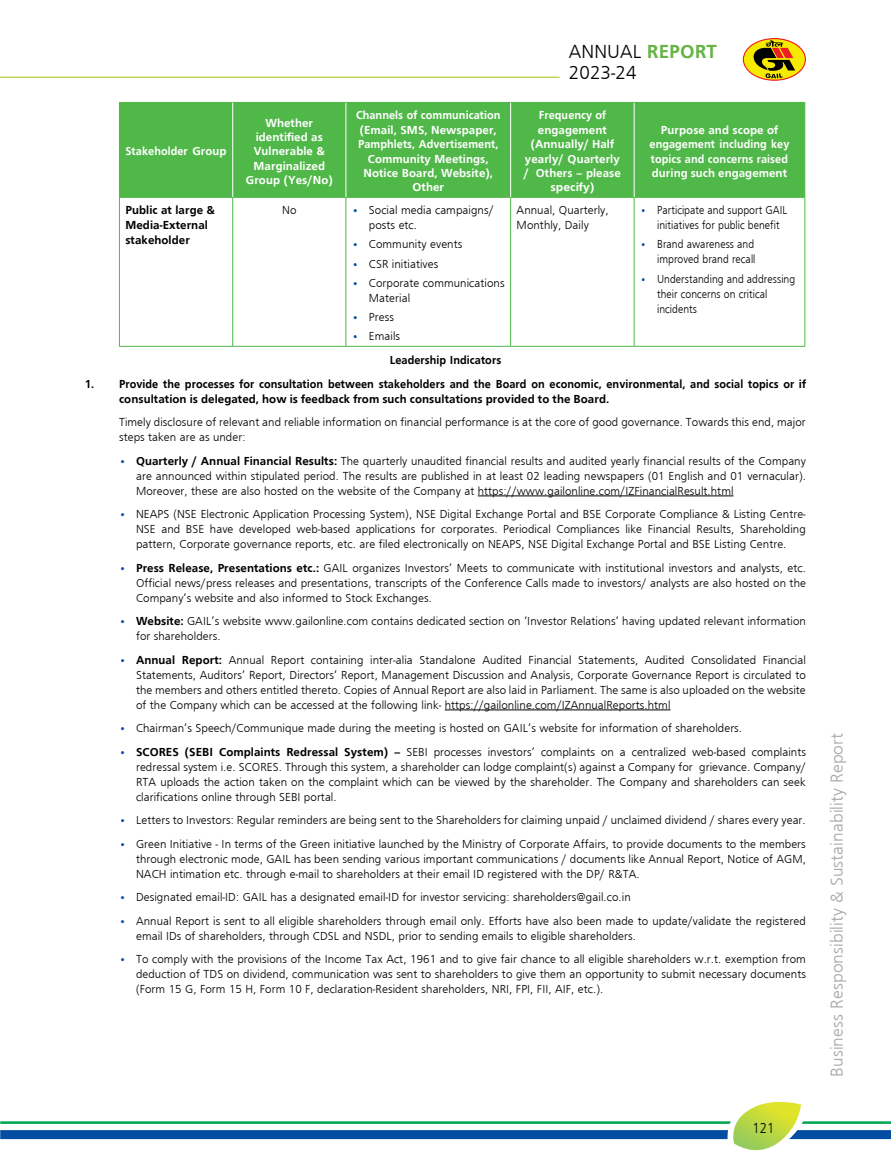
<style>
.page{position:relative;width:891px;height:1161px;background:#fff}
.page>*{position:absolute;margin:0;border:0;box-sizing:border-box;transform-origin:0 0}
.t1{font:300 19.5px/21px "Frugal Sans";letter-spacing:.005em;color:#000}
.t2{font:300 18px "Frugal Sans";letter-spacing:.005em;color:#a7a9ac}
.t3{font:300 15px "Frugal Sans";color:#000;scale:.9 1}
.t4{font:300 12px/15px "Frugal Sans";letter-spacing:.005em;color:#000;text-align:justify}
.t5{font:700 12px/15px "Frugal Sans";letter-spacing:.005em;color:#000;scale:.95 1}
.t6{font:700 12px/14.4px "Frugal Sans";letter-spacing:.005em;color:#fff;text-align:center;scale:.95 1}
.t7{font:300 12px/15px "Frugal Sans";letter-spacing:.005em;color:#000;scale:.9 1}
.t8{font:700 12px/14.4px "Frugal Sans";letter-spacing:.005em;color:#fff;text-align:center}
.t9{font:700 12px/15px "Frugal Sans";letter-spacing:.005em;color:#000}
.s1{font-weight:700;color:#66b445}
.s2{color:#034ea2}
.s3{font-weight:700;color:#034ea2}
.s4{font-weight:700}
</style>
<div class="page">
<hr style="left:0;top:77px;width:560px;height:1px;background:#bcd85f">
<svg style="left:743px;top:38px;width:63px;height:43px"></svg>
<svg style="left:0;top:1102px;width:891px;height:49px"></svg>
<hr style="left:478px;top:496px;width:256px;height:1px;background:#000">
<hr style="left:445px;top:710px;width:225px;height:1px;background:#000">
<div style="left:120px;top:103px;width:684px;height:94px;background:#50b848"></div>
<hr style="left:119px;top:102px;width:114px;height:1px;background:#50b848">
<hr style="left:119px;top:103px;width:1px;height:94px;background:#50b848">
<hr style="left:233px;top:102px;width:113px;height:1px;background:#50b848">
<hr style="left:346px;top:102px;width:165px;height:1px;background:#50b848">
<hr style="left:511px;top:102px;width:123px;height:1px;background:#50b848">
<hr style="left:634px;top:102px;width:171px;height:1px;background:#50b848">
<hr style="left:804px;top:103px;width:1px;height:94px;background:#50b848">
<hr style="left:119px;top:197px;width:114px;height:1px;background:#50b848">
<hr style="left:119px;top:198px;width:1px;height:148px;background:#50b848">
<hr style="left:233px;top:197px;width:113px;height:1px;background:#50b848">
<hr style="left:232px;top:198px;width:1px;height:148px;background:#50b848">
<hr style="left:346px;top:197px;width:165px;height:1px;background:#50b848">
<hr style="left:346px;top:198px;width:1px;height:148px;background:#50b848">
<hr style="left:511px;top:197px;width:123px;height:1px;background:#50b848">
<hr style="left:510px;top:198px;width:1px;height:148px;background:#50b848">
<hr style="left:634px;top:197px;width:171px;height:1px;background:#50b848">
<hr style="left:634px;top:198px;width:1px;height:148px;background:#50b848">
<hr style="left:804px;top:198px;width:1px;height:148px;background:#50b848">
<hr style="left:119px;top:346px;width:114px;height:1px;background:#50b848">
<hr style="left:233px;top:346px;width:113px;height:1px;background:#50b848">
<hr style="left:346px;top:346px;width:165px;height:1px;background:#50b848">
<hr style="left:511px;top:346px;width:123px;height:1px;background:#50b848">
<hr style="left:634px;top:346px;width:171px;height:1px;background:#50b848">
<hr style="left:232px;top:103px;width:1px;height:94px;background:#fff">
<hr style="left:346px;top:103px;width:1px;height:94px;background:#fff">
<hr style="left:510px;top:103px;width:1px;height:94px;background:#fff">
<hr style="left:634px;top:103px;width:1px;height:94px;background:#fff">
<p class="t6" style="left:125px;top:144px;width:108px">Stakeholder Group</p>
<h1 class="t1" style="left:569px;top:41px;width:150px">ANNUAL <span class="s1">REPORT<br></span>2023-24</h1>
<p class="t8" style="left:246px;top:115px;width:88px">Whether identified as<br>Vulnerable &amp;<br>Marginalized<br>Group (Yes/No)</p>
<p class="t6" style="left:356px;top:108px;width:154px">Channels of communication (Email, SMS, Newspaper,<br>Pamphlets, Advertisement,<br>Community Meetings,<br>Notice Board, Website),<br>Other</p>
<p class="t6" style="left:524px;top:108px;width:104px">Frequency of engagement (Annually/ Half yearly/ Quarterly / Others – please specify)</p>
<p class="t8" style="left:650px;top:122px;width:141px">Purpose and scope of engagement including key topics and concerns raised during such engagement</p>
<p class="t9" style="left:125px;top:203px;width:91px">Public at large &amp;<br>Media-External stakeholder</p>
<p class="t4" style="left:282px;top:202px;width:16px">No</p>
<p class="t4" style="left:369px;top:202px;width:126px;text-indent:-17px"><span class="s2">•</span> Social media campaigns/ posts etc.</p>
<p class="t4" style="left:352px;top:237px;width:112px"><span class="s2">•</span> Community events</p>
<p class="t4" style="left:352px;top:256px;width:88px"><span class="s2">•</span> CSR initiatives</p>
<p class="t4" style="left:369px;top:275px;width:137px;text-indent:-17px"><span class="s2">•</span> Corporate communications<br>Material</p>
<p class="t4" style="left:352px;top:309px;width:44px"><span class="s2">•</span> Press</p>
<p class="t4" style="left:352px;top:329px;width:50px"><span class="s2">•</span> Emails</p>
<p class="t4" style="left:517px;top:202px;width:94px">Annual, Quarterly,<br>Monthly, Daily</p>
<p class="t7" style="left:657px;top:202px;width:146px;text-indent:-17px"><span class="s2">•</span> Participate and support GAIL initiatives for public benefit</p>
<p class="t7" style="left:640px;top:237px;width:130px;text-align:right"><span class="s2">•</span> Brand awareness and improved brand recall</p>
<p class="t7" style="left:657px;top:271px;width:155px;text-indent:-17px"><span class="s2">•</span> Understanding and addressing their concerns on critical incidents</p>
<p class="t5" style="left:390px;top:353px;width:119px">Leadership Indicators</p>
<p class="t5" style="left:119px;top:376px;width:725px;text-indent:-34px">1. Provide the processes for consultation between stakeholders and the Board on economic, environmental, and social topics or if consultation is delegated, how is feedback from such consultations provided to the Board.</p>
<p class="t4" style="left:119px;top:415px;width:688px">Timely disclosure of relevant and reliable information on financial performance is at the core of good governance. Towards this end, major steps taken are as under:</p>
<p class="t4" style="left:136px;top:453px;width:671px;text-indent:-17px"><span class="s3">•</span> <span class="s4">Quarterly / Annual Financial Results:</span> The quarterly unaudited financial results and audited yearly financial results of the Company are announced within stipulated period. The results are published in at least 02 leading newspapers (01 English and 01 vernacular).<br>Moreover, these are also hosted on the website of the Company at https://www.gailonline.com/IZFinancialResult.html</p>
<p class="t4" style="left:136px;top:507px;width:671px;text-indent:-17px"><span class="s2">•</span> NEAPS (NSE Electronic Application Processing System), NSE Digital Exchange Portal and BSE Corporate Compliance &amp; Listing Centre-NSE and BSE have developed web-based applications for corporates. Periodical Compliances like Financial Results, Shareholding pattern, Corporate governance reports, etc. are filed electronically on NEAPS, NSE Digital Exchange Portal and BSE Listing Centre.</p>
<p class="t4" style="left:136px;top:560px;width:671px;text-indent:-17px"><span class="s3">•</span> <span class="s4">Press Release, Presentations etc.:</span> GAIL organizes Investors’ Meets to communicate with institutional investors and analysts, etc.<br>Official news/press releases and presentations, transcripts of the Conference Calls made to investors/ analysts are also hosted on the Company’s website and also informed to Stock Exchanges.</p>
<p class="t4" style="left:136px;top:614px;width:671px;text-indent:-17px"><span class="s3">•</span> <span class="s4">Website:</span> GAIL’s website www.gailonline.com contains dedicated section on ‘Investor Relations’ having updated relevant information for shareholders.</p>
<p class="t4" style="left:136px;top:652px;width:671px;text-indent:-17px"><span class="s3">•</span> <span class="s4">Annual Report:</span> Annual Report containing inter-alia Standalone Audited Financial Statements, Audited Consolidated Financial Statements, Auditors’ Report, Directors’ Report, Management Discussion and Analysis, Corporate Governance Report is circulated to the members and others entitled thereto. Copies of Annual Report are also laid in Parliament. The same is also uploaded on the website of the Company which can be accessed at the following link- https://gailonline.com/IZAnnualReports.html</p>
<p class="t4" style="left:119px;top:721px;width:625px"><span class="s2">•</span> Chairman’s Speech/Communique made during the meeting is hosted on GAIL’s website for information of shareholders.</p>
<p class="t4" style="left:136px;top:744px;width:671px;text-indent:-17px"><span class="s3">•</span> <span class="s4">SCORES (SEBI Complaints Redressal System) –</span> SEBI processes investors’ complaints on a centralized web-based complaints redressal system i.e. SCORES. Through this system, a shareholder can lodge complaint(s) against a Company for grievance. Company/ RTA uploads the action taken on the complaint which can be viewed by the shareholder. The Company and shareholders can seek clarifications online through SEBI portal.</p>
<p class="t4" style="left:119px;top:813px;width:688px"><span class="s2">•</span> Letters to Investors: Regular reminders are being sent to the Shareholders for claiming unpaid / unclaimed dividend / shares every year.</p>
<p class="t4" style="left:136px;top:836px;width:671px;text-indent:-17px"><span class="s2">•</span> Green Initiative - In terms of the Green initiative launched by the Ministry of Corporate Affairs, to provide documents to the members through electronic mode, GAIL has been sending various important communications / documents like Annual Report, Notice of AGM, NACH intimation etc. through e-mail to shareholders at their email ID registered with the DP/ R&amp;TA.</p>
<p class="t4" style="left:119px;top:890px;width:513px"><span class="s2">•</span> Designated email-ID: GAIL has a designated email-ID for investor servicing: shareholders@gail.co.in</p>
<p class="t4" style="left:136px;top:913px;width:671px;text-indent:-17px"><span class="s2">•</span> Annual Report is sent to all eligible shareholders through email only. Efforts have also been made to update/validate the registered email IDs of shareholders, through CDSL and NSDL, prior to sending emails to eligible shareholders.</p>
<p class="t4" style="left:136px;top:952px;width:671px;text-indent:-17px"><span class="s2">•</span> To comply with the provisions of the Income Tax Act, 1961 and to give fair chance to all eligible shareholders w.r.t. exemption from deduction of TDS on dividend, communication was sent to shareholders to give them an opportunity to submit necessary documents (Form 15 G, Form 15 H, Form 10 F, declaration-Resident shareholders, NRI, FPI, FII, AIF, etc.).</p>
<p class="t3" style="left:753px;top:1120px;width:26px">121</p>
<h2 class="t2" style="left:827px;top:1077px;width:345px;rotate:-90deg">Business Responsibility &amp; Sustainability Report</h2>
</div>
